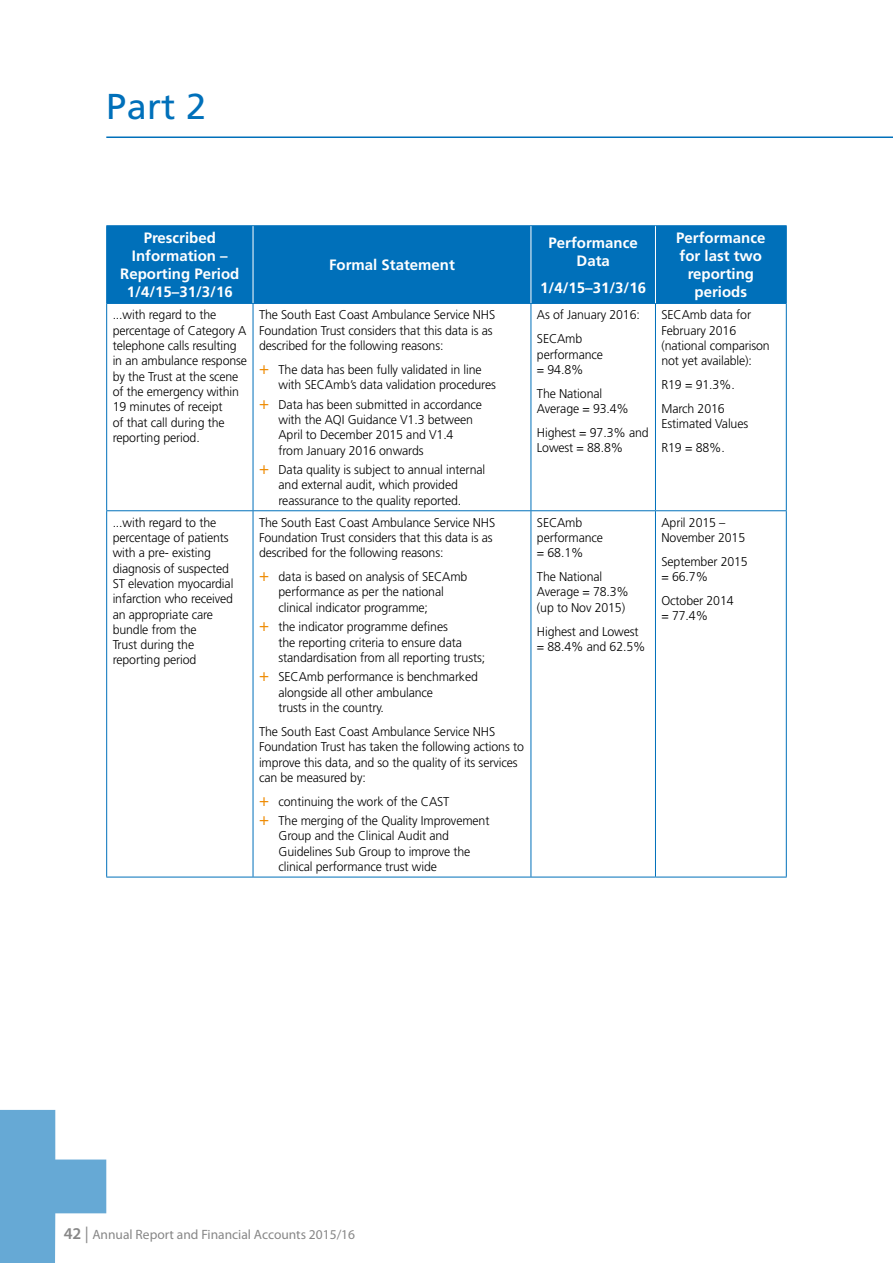
<style>
.page{position:relative;width:893px;height:1263px;background:#fff}
.page>*{position:absolute;margin:0;border:0;box-sizing:border-box;transform-origin:0 0}
.t1{font:36px "Frutiger";color:#0070ba}
.t2{font:700 15px/18px "Frutiger";color:#fff;text-align:center}
.t3{font:13.5px "Myriad Pro";color:#878787}
.t4{font:300 12.75px/15.3px "Frutiger";letter-spacing:-.01em;color:#000}
.s1{font-size:17.25px;color:#ee8a00}
.s2{font-weight:600;font-size:16.5px}
.s3{font-size:16.5px}
</style>
<div class="page">
<hr style="left:106px;top:136px;width:787px;height:2px;background:#0070ba">
<svg style="left:0;top:1110px;width:106px;height:153px"></svg>
<div style="left:107px;top:226px;width:679px;height:77px;background:#0070ba"></div>
<hr style="left:106px;top:304px;width:1px;height:206px;background:#0070ba">
<hr style="left:106px;top:511px;width:1px;height:366px;background:#0070ba">
<hr style="left:253px;top:304px;width:1px;height:206px;background:#0070ba">
<hr style="left:253px;top:511px;width:1px;height:366px;background:#0070ba">
<hr style="left:531px;top:304px;width:1px;height:206px;background:#0070ba">
<hr style="left:531px;top:511px;width:1px;height:366px;background:#0070ba">
<hr style="left:655px;top:304px;width:1px;height:206px;background:#0070ba">
<hr style="left:786px;top:304px;width:1px;height:206px;background:#0070ba">
<hr style="left:655px;top:511px;width:1px;height:366px;background:#0070ba">
<hr style="left:786px;top:511px;width:1px;height:366px;background:#0070ba">
<hr style="left:106px;top:510px;width:147px;height:1px;background:#0070ba">
<hr style="left:106px;top:877px;width:147px;height:1px;background:#0070ba">
<hr style="left:253px;top:510px;width:278px;height:1px;background:#0070ba">
<hr style="left:253px;top:877px;width:278px;height:1px;background:#0070ba">
<hr style="left:531px;top:510px;width:124px;height:1px;background:#0070ba">
<hr style="left:531px;top:877px;width:124px;height:1px;background:#0070ba">
<hr style="left:655px;top:510px;width:132px;height:1px;background:#0070ba">
<hr style="left:655px;top:877px;width:132px;height:1px;background:#0070ba">
<hr style="left:106px;top:225px;width:147px;height:1px;background:#0070ba">
<hr style="left:106px;top:226px;width:1px;height:77px;background:#0070ba">
<hr style="left:106px;top:303px;width:147px;height:1px;background:#0070ba">
<hr style="left:253px;top:225px;width:278px;height:1px;background:#0070ba">
<hr style="left:253px;top:303px;width:278px;height:1px;background:#0070ba">
<hr style="left:531px;top:225px;width:124px;height:1px;background:#0070ba">
<hr style="left:531px;top:303px;width:124px;height:1px;background:#0070ba">
<hr style="left:655px;top:225px;width:132px;height:1px;background:#0070ba">
<hr style="left:786px;top:226px;width:1px;height:77px;background:#0070ba">
<hr style="left:655px;top:303px;width:132px;height:1px;background:#0070ba">
<hr style="left:253px;top:226px;width:1px;height:77px;background:#fff">
<hr style="left:531px;top:226px;width:1px;height:77px;background:#fff">
<hr style="left:655px;top:226px;width:1px;height:77px;background:#fff">
<h1 class="t1" style="left:106px;top:85px;width:101px">Part 2</h1>
<p class="t2" style="left:120px;top:229px;width:121px">Prescribed<br>Information –<br>Reporting Period<br>1/4/15–31/3/16</p>
<p class="t2" style="left:329px;top:256px;width:127px">Formal Statement</p>
<p class="t4" style="left:113px;top:307px;width:136px">...with regard to the percentage of Category A telephone calls resulting in an ambulance response by the Trust at the scene of the emergency within<br>19 minutes of receipt<br>of that call during the reporting period.</p>
<p class="t4" style="left:259px;top:307px;width:238px">The South East Coast Ambulance Service NHS<br>Foundation Trust considers that this data is as described for the following reasons:</p>
<p class="t4" style="left:279px;top:362px;width:219px;text-indent:-20px"><span class="s1">+</span> The data has been fully validated in line with SECAmb’s data validation procedures</p>
<p class="t4" style="left:279px;top:397px;width:205px;text-indent:-20px"><span class="s1">+</span> Data has been submitted in accordance with the AQI Guidance V1.3 between<br>April to December 2015 and V1.4<br>from January 2016 onwards</p>
<p class="t4" style="left:279px;top:462px;width:208px;text-indent:-20px"><span class="s1">+</span> Data quality is subject to annual internal and external audit, which provided reassurance to the quality reported.</p>
<p class="t4" style="left:113px;top:515px;width:122px">...with regard to the percentage of patients with a pre- existing diagnosis of suspected<br>ST elevation myocardial infarction who received an appropriate care bundle from the<br>Trust during the reporting period</p>
<p class="t4" style="left:259px;top:515px;width:238px">The South East Coast Ambulance Service NHS<br>Foundation Trust considers that this data is as described for the following reasons:</p>
<p class="t4" style="left:279px;top:569px;width:190px;text-indent:-20px"><span class="s1">+</span> data is based on analysis of SECAmb performance as per the national clinical indicator programme;</p>
<p class="t4" style="left:279px;top:619px;width:208px;text-indent:-20px"><span class="s1">+</span> the indicator programme defines<br>the reporting criteria to ensure data standardisation from all reporting trusts;</p>
<p class="t4" style="left:279px;top:669px;width:201px;text-indent:-20px"><span class="s1">+</span> SECAmb performance is benchmarked alongside all other ambulance<br>trusts in the country.</p>
<p class="t4" style="left:259px;top:724px;width:266px">The South East Coast Ambulance Service NHS Foundation Trust has taken the following actions to improve this data, and so the quality of its services can be measured by:</p>
<p class="t4" style="left:259px;top:791px;width:232px;line-height:19.5px"><span class="s1">+</span> continuing the work of the CAST<br><span class="s1">+</span> The merging of the Quality Improvement</p>
<p class="t4" style="left:279px;top:828px;width:193px">Group and the Clinical Audit and<br>Guidelines Sub Group to improve the clinical performance trust wide</p>
<p class="t2" style="left:549px;top:234px;width:91px">Performance<br>Data</p>
<p class="t2" style="left:540px;top:278px;width:107px">1/4/15–31/3/16</p>
<p class="t4" style="left:537px;top:303px;width:104px;line-height:23.9px">As of January 2016:<br>SECAmb</p>
<p class="t4" style="left:537px;top:346px;width:68px">performance = 94.8%</p>
<p class="t4" style="left:537px;top:386px;width:94px">The National<br>Average = 93.4%</p>
<p class="t4" style="left:537px;top:425px;width:113px">Highest = 97.3% and<br>Lowest = 88.8%</p>
<p class="t4" style="left:537px;top:515px;width:68px">SECAmb performance = 68.1%</p>
<p class="t4" style="left:537px;top:569px;width:94px">The National<br>Average = 78.3% (up to Nov 2015)</p>
<p class="t4" style="left:537px;top:623px;width:110px">Highest and Lowest = 88.4% and 62.5%</p>
<p class="t2" style="left:676px;top:229px;width:91px">Performance for last two reporting periods</p>
<p class="t4" style="left:661px;top:307px;width:110px">SECAmb data for<br>February 2016 (national comparison not yet available):</p>
<p class="t4" style="left:661px;top:373px;width:75px;line-height:23.9px">R19 = 91.3%.<br>March 2016</p>
<p class="t4" style="left:661px;top:412px;width:88px;line-height:23.9px">Estimated Values<br>R19 = 88%.</p>
<p class="t4" style="left:661px;top:515px;width:85px">April 2015 –<br>November 2015</p>
<p class="t4" style="left:661px;top:554px;width:88px">September 2015 = 66.7%</p>
<p class="t4" style="left:661px;top:593px;width:74px">October 2014 = 77.4%</p>
<p class="t3" style="left:64px;top:1226px;width:293px"><span class="s2">42</span> <span class="s3">|</span> Annual Report and Financial Accounts 2015/16</p>
</div>
